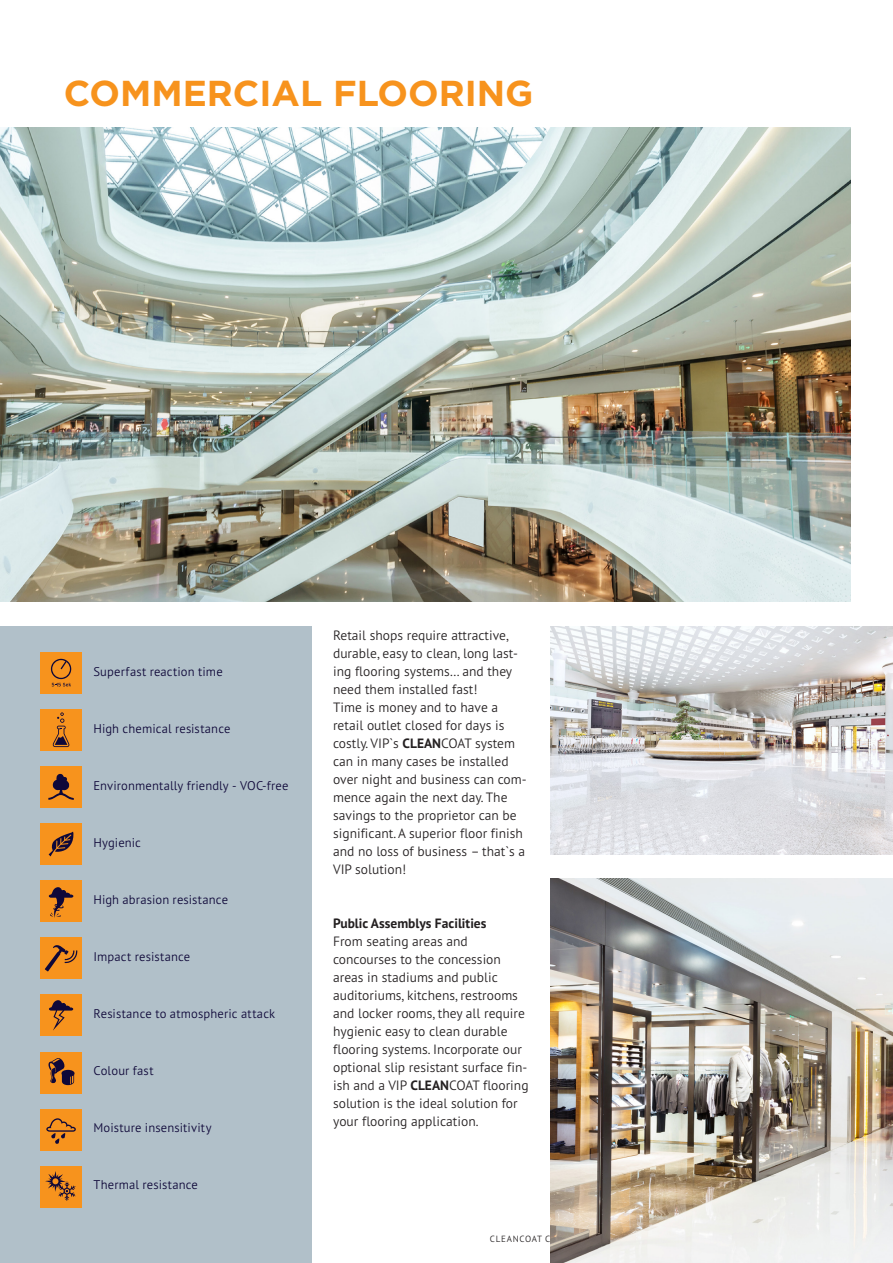
<style>
.page{position:relative;width:893px;height:1263px;background:#fff}
.page>*{position:absolute;margin:0;border:0;box-sizing:border-box;transform-origin:0 0}
.Headline{font:700 36px "Gotham";color:#f7931d}
.Bulletpoints{font:300 13.5px/18px "PT Sans Pro";color:#231f20}
.Bulletpoints-2{font:700 13.5px "PT Sans Pro";color:#231f20}
.t1{font:300 12.6px "PT Sans Pro";letter-spacing:.01em;color:#0f0839}
.s1{font-weight:700}
</style>
<div class="page">
<div style="left:0;top:626px;width:312px;height:637px;background:#b1c0c9"></div>
<img style="left:0;top:128px;width:850px;height:473px">
<img style="left:551px;top:878px;width:342px;height:385px">
<img style="left:551px;top:626px;width:342px;height:229px">
<div style="left:40px;top:1166px;width:42px;height:42px;background:#f7931d"></div>
<svg style="left:45px;top:1171px;width:31px;height:30px"></svg>
<div style="left:40px;top:994px;width:42px;height:42px;background:#f7931d"></div>
<svg style="left:49px;top:1000px;width:24px;height:30px"></svg>
<div style="left:40px;top:1109px;width:42px;height:41px;background:#f7931d"></div>
<svg style="left:46px;top:1118px;width:30px;height:26px"></svg>
<div style="left:40px;top:652px;width:42px;height:41px;background:#f7931d"></div>
<svg style="left:51px;top:659px;width:20px;height:27px"></svg>
<div style="left:40px;top:880px;width:42px;height:42px;background:#f7931d"></div>
<svg style="left:49px;top:887px;width:25px;height:31px"></svg>
<div style="left:40px;top:766px;width:42px;height:42px;background:#f7931d"></div>
<svg style="left:48px;top:773px;width:26px;height:27px"></svg>
<div style="left:40px;top:709px;width:42px;height:42px;background:#f7931d"></div>
<svg style="left:53px;top:712px;width:16px;height:35px"></svg>
<div style="left:40px;top:1051px;width:42px;height:42px;background:#f7931d"></div>
<svg style="left:48px;top:1058px;width:27px;height:28px"></svg>
<div style="left:40px;top:937px;width:42px;height:42px;background:#f7931d"></div>
<svg style="left:45px;top:945px;width:33px;height:26px"></svg>
<div style="left:40px;top:823px;width:42px;height:42px;background:#f7931d"></div>
<svg style="left:49px;top:832px;width:25px;height:24px"></svg>
<p class="Headline" style="left:64px;top:70px;width:471px">COMMERCIAL FLOORING</p>
<p class="t1" style="left:93px;top:663px;width:131px">Superfast reaction time</p>
<p class="t1" style="left:93px;top:720px;width:139px">High chemical resistance</p>
<p class="t1" style="left:93px;top:777px;width:196px">Environmentally friendly - VOC-free</p>
<p class="t1" style="left:93px;top:834px;width:49px">Hygienic</p>
<p class="t1" style="left:93px;top:891px;width:136px">High abrasion resistance</p>
<p class="t1" style="left:93px;top:948px;width:98px">Impact resistance</p>
<p class="t1" style="left:93px;top:1005px;width:183px">Resistance to atmospheric attack</p>
<p class="t1" style="left:93px;top:1062px;width:62px">Colour fast</p>
<p class="t1" style="left:93px;top:1119px;width:120px">Moisture insensitivity</p>
<p class="t1" style="left:93px;top:1176px;width:106px">Thermal resistance</p>
<p class="Bulletpoints" style="left:333px;top:626px;width:186px">Retail shops require attractive, durable, easy to clean, long last&shy;ing flooring systems… and they need them installed fast!</p>
<p class="Bulletpoints" style="left:333px;top:698px;width:195px">Time is money and to have a retail outlet closed for days is costly. VIP`s <span class="s1">CLEAN</span>COAT system can in many cases be installed over night and business can com&shy;mence again the next day. The savings to the proprietor can be significant. A superior floor finish and no loss of business – that`s a<br>VIP solution!</p>
<p class="Bulletpoints-2" style="left:333px;top:914px;width:155px">Public Assemblys Facilities</p>
<p class="Bulletpoints" style="left:333px;top:932px;width:136px">From seating areas and</p>
<p class="Bulletpoints" style="left:333px;top:950px;width:197px">concourses to the concession areas in stadiums and public auditoriums, kitchens, restrooms and locker rooms, they all require hygienic easy to clean durable flooring systems. Incorporate our optional slip resistant surface fin&shy;ish and a VIP <span class="s1">CLEAN</span>COAT flooring solution is the ideal solution for your flooring application.</p>
</div>
